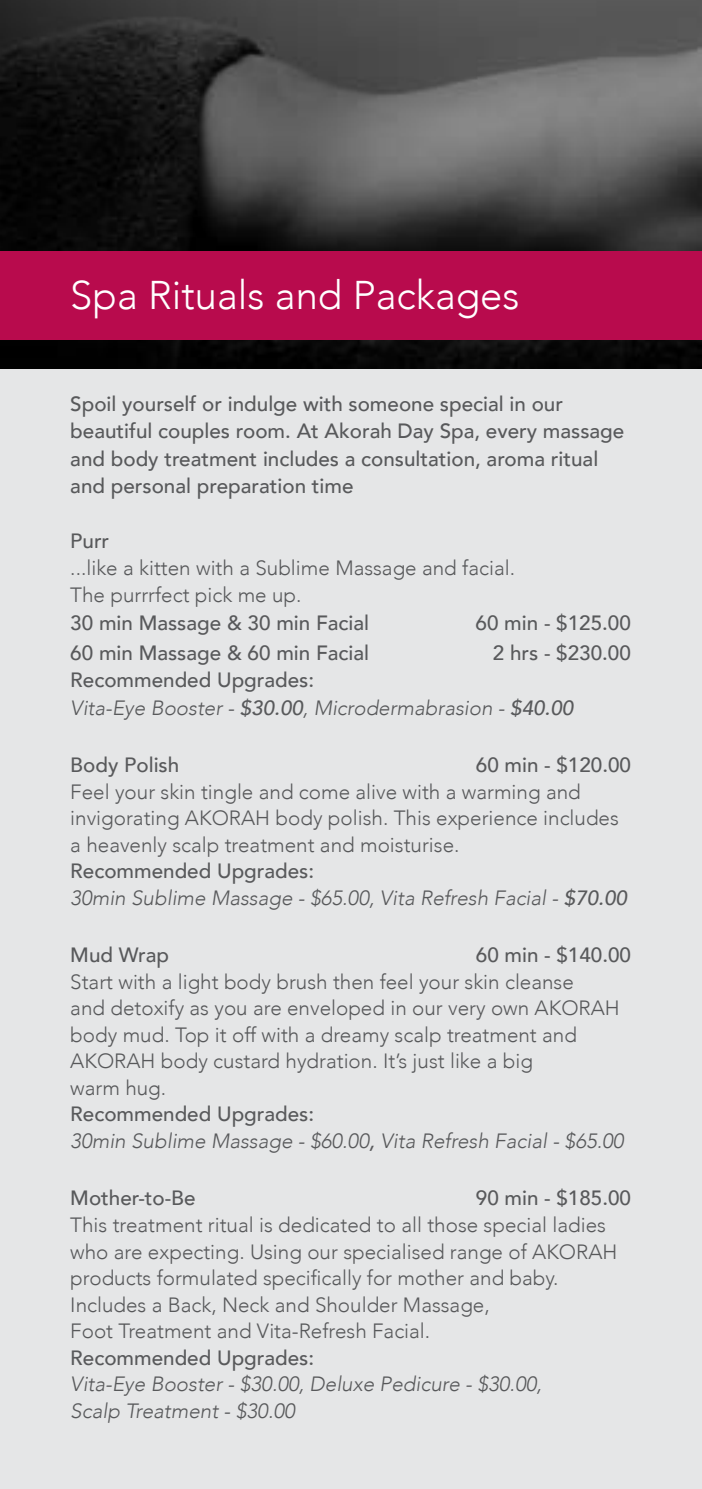
<style>
.page{position:relative;width:702px;height:1489px;background:#fff}
.page>*{position:absolute;margin:0;border:0;box-sizing:border-box;transform-origin:0 0}
.t1{font:300 40px "Avenir";color:#fff}
.t2{font:300 20.5px/26.5px "Avenir";color:#58595b}
.t3{font:500 20.5px/27.5px "Avenir";color:#58595b}
.t4{font:italic 300 20.5px/26.5px "Avenir";color:#58595b}
.s1{font-weight:500;font-style:normal}
.s2{font-weight:500}
</style>
<div class="page">
<div style="left:0;top:0;width:702px;height:1488px;background:#e5e6e7"></div>
<img style="left:0;top:0;width:702px;height:368px">
<div style="left:0;top:251px;width:702px;height:89px;background:#b80b4d"></div>
<h1 class="t1" style="left:70px;top:272px;width:451px">Spa Rituals and Packages</h1>
<p class="t3" style="left:70px;top:388px;width:555px">Spoil yourself or indulge with someone special in our beautiful couples room. At Akorah Day Spa, every massage and body treatment includes a consultation, aroma ritual and personal preparation time</p>
<p class="t3" style="left:70px;top:526px;width:40px">Purr</p>
<p class="t2" style="left:70px;top:554px;width:446px">...like a kitten with a Sublime Massage and facial.<br>The purrrfect pick me up.</p>
<p class="t3" style="left:70px;top:607px;width:300px">30 min Massage &amp; 30 min Facial</p>
<p class="t3" style="left:475px;top:607px;width:157px">60 min - $125.00</p>
<p class="t3" style="left:70px;top:637px;width:300px">60 min Massage &amp; 60 min Facial</p>
<p class="t3" style="left:493px;top:637px;width:139px">2 hrs - $230.00</p>
<p class="t4" style="left:70px;top:666px;width:504px;line-height:27.5px"><span class="s1">Recommended Upgrades:<br></span>Vita-Eye Booster - <span class="s2">$30.00</span>, Microdermabrasion - <span class="s2">$40.00</span></p>
<p class="t3" style="left:70px;top:750px;width:110px">Body Polish</p>
<p class="t3" style="left:476px;top:750px;width:156px">60 min - $120.00</p>
<p class="t2" style="left:70px;top:778px;width:550px">Feel your skin tingle and come alive with a warming and invigorating AKORAH body polish. This experience includes a heavenly scalp treatment and moisturise.</p>
<p class="t4" style="left:70px;top:858px;width:558px"><span class="s1">Recommended Upgrades:<br></span>30min Sublime Massage - $65.00, Vita Refresh Facial - <span class="s2">$70.00</span></p>
<p class="t3" style="left:70px;top:940px;width:100px">Mud Wrap</p>
<p class="t3" style="left:476px;top:940px;width:156px">60 min - $140.00</p>
<p class="t2" style="left:70px;top:968px;width:551px">Start with a light body brush then feel your skin cleanse<br>and detoxify as you are enveloped in our very own AKORAH body mud. Top it off with a dreamy scalp treatment and AKORAH body custard hydration. It’s just like a big<br>warm hug.</p>
<p class="t4" style="left:70px;top:1101px;width:554px"><span class="s1">Recommended Upgrades:<br></span>30min Sublime Massage - $60.00<span class="s2">,</span> Vita Refresh Facial - $65.00</p>
<p class="t3" style="left:70px;top:1183px;width:127px">Mother-to-Be</p>
<p class="t3" style="left:476px;top:1183px;width:156px">90 min - $185.00</p>
<p class="t2" style="left:70px;top:1211px;width:548px">This treatment ritual is dedicated to all those special ladies who are expecting. Using our specialised range of AKORAH products formulated specifically for mother and baby.<br>Includes a Back, Neck and Shoulder Massage,<br>Foot Treatment and Vita-Refresh Facial.</p>
<p class="t3" style="left:70px;top:1342px;width:245px">Recommended Upgrades:</p>
<p class="t4" style="left:70px;top:1370px;width:473px">Vita-Eye Booster - $30.00, Deluxe Pedicure - $30.00,<br>Scalp Treatment - $30.00</p>
</div>
